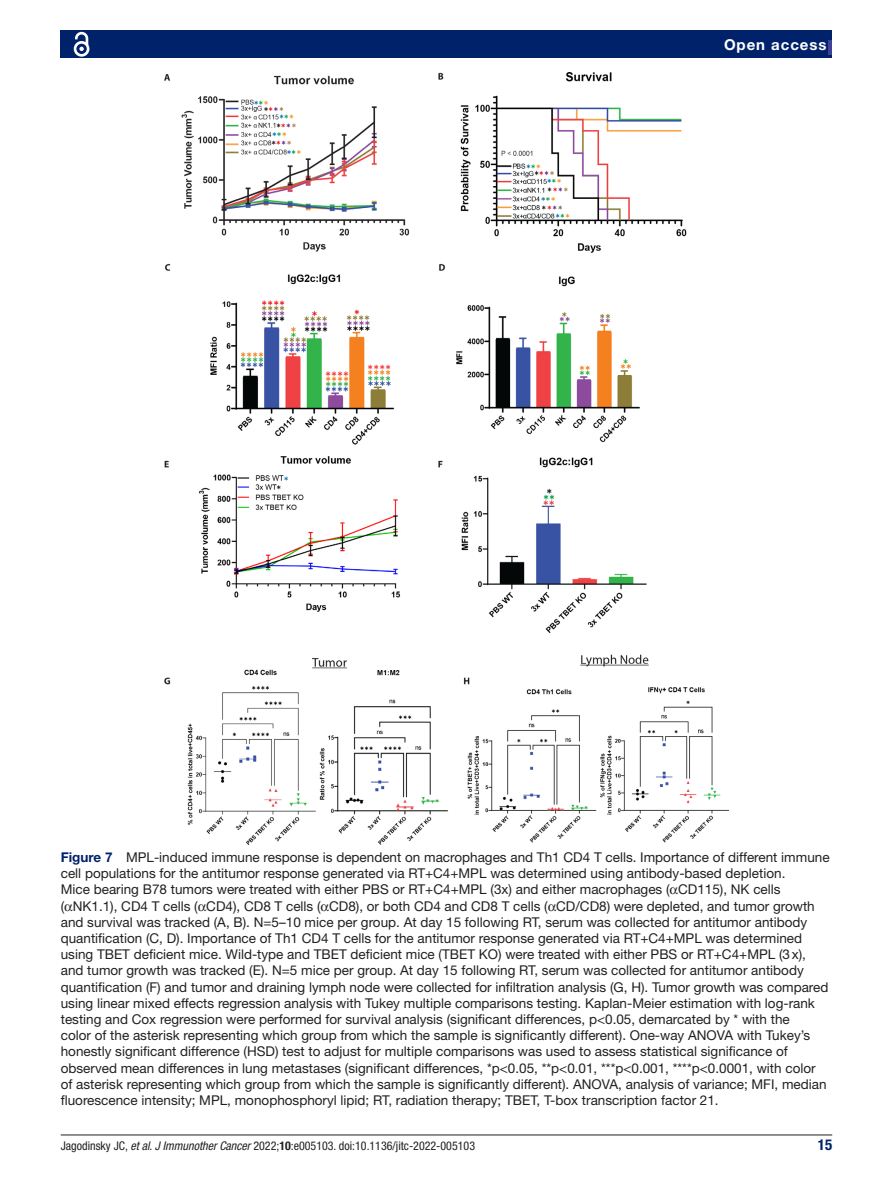
<style>
.page{position:relative;width:893px;height:1191px;background:#fff}
.page>*{position:absolute;margin:0;border:0;box-sizing:border-box;transform-origin:0 0}
.t1{font:700 15px "Helvetica Neue LT Std";letter-spacing:.065em;color:#fff}
.t2{font:700 condensed 15px "Helvetica Neue LT Std";color:#00226b}
.t3{font:13.5px/16.2px "Helvetica Neue LT Std";color:#231f20}
.t4{font:condensed 12px "Helvetica Neue LT Std";color:#231f20}
.s1{font-weight:700;color:#00226b}
.s2{font-style:italic}
.s3{font-weight:700}
</style>
<div class="page">
<hr style="left:61px;top:1134px;width:771px;height:1px;background:#231f20">
<div style="left:61px;top:31px;width:771px;height:27px;background:#00226b"></div>
<hr style="left:828px;top:40px;width:4px;height:15px;background:#414099">
<svg style="left:73px;top:31px;width:17px;height:26px"></svg>
<img style="left:164px;top:73px;width:565px;height:771px">
<p class="t1" style="left:724px;top:35px;width:104px">Open access</p>
<p class="t3" style="left:61px;top:849px;width:770px"><span class="s1">Figure 7</span> MPL-induced immune response is dependent on macrophages and Th1 CD4 T cells. Importance of different immune cell populations for the antitumor response generated via RT+C4+MPL was determined using antibody-based depletion.<br>Mice bearing B78 tumors were treated with either PBS or RT+C4+MPL (3x) and either macrophages ( CD115), NK cells<br>( NK1.1), CD4 T cells ( CD4), CD8 T cells ( CD8), or both CD4 and CD8 T cells ( CD/CD8) were depleted, and tumor growth and survival was tracked (A, B). N=5–10 mice per group. At day 15 following RT, serum was collected for antitumor antibody quantification (C, D). Importance of Th1 CD4 T cells for the antitumor response generated via RT+C4+MPL was determined using TBET deficient mice. Wild-type and TBET deficient mice (TBET KO) were treated with either PBS or RT+C4+MPL (3x), and tumor growth was tracked (E). N=5 mice per group. At day 15 following RT, serum was collected for antitumor antibody quantification (F) and tumor and draining lymph node were collected for infiltration analysis (G, H). Tumor growth was compared using linear mixed effects regression analysis with Tukey multiple comparisons testing. Kaplan-Meier estimation with log-rank testing and Cox regression were performed for survival analysis (significant differences, p&lt;0.05, demarcated by * with the<br>color of the asterisk representing which group from which the sample is significantly different). One-way ANOVA with Tukey’s honestly significant difference (HSD) test to adjust for multiple comparisons was used to assess statistical significance of observed mean differences in lung metastases (significant differences, *p&lt;0.05, **p&lt;0.01, ***p&lt;0.001, ****p&lt;0.0001, with color of asterisk representing which group from which the sample is significantly different). ANOVA, analysis of variance; MFI, median fluorescence intensity; MPL, monophosphoryl lipid; RT, radiation therapy; TBET, T-box transcription factor 21.</p>
<p class="t4" style="left:61px;top:1138px;width:416px">Jagodinsky JC, <span class="s2">et al</span>. <span class="s2">J Immunother Cancer</span> 2022;<span class="s3">10</span>:e005103. doi:10.1136/jitc-2022-005103</p>
<p class="t2" style="left:818px;top:1135px;width:16px">15</p>
</div>
